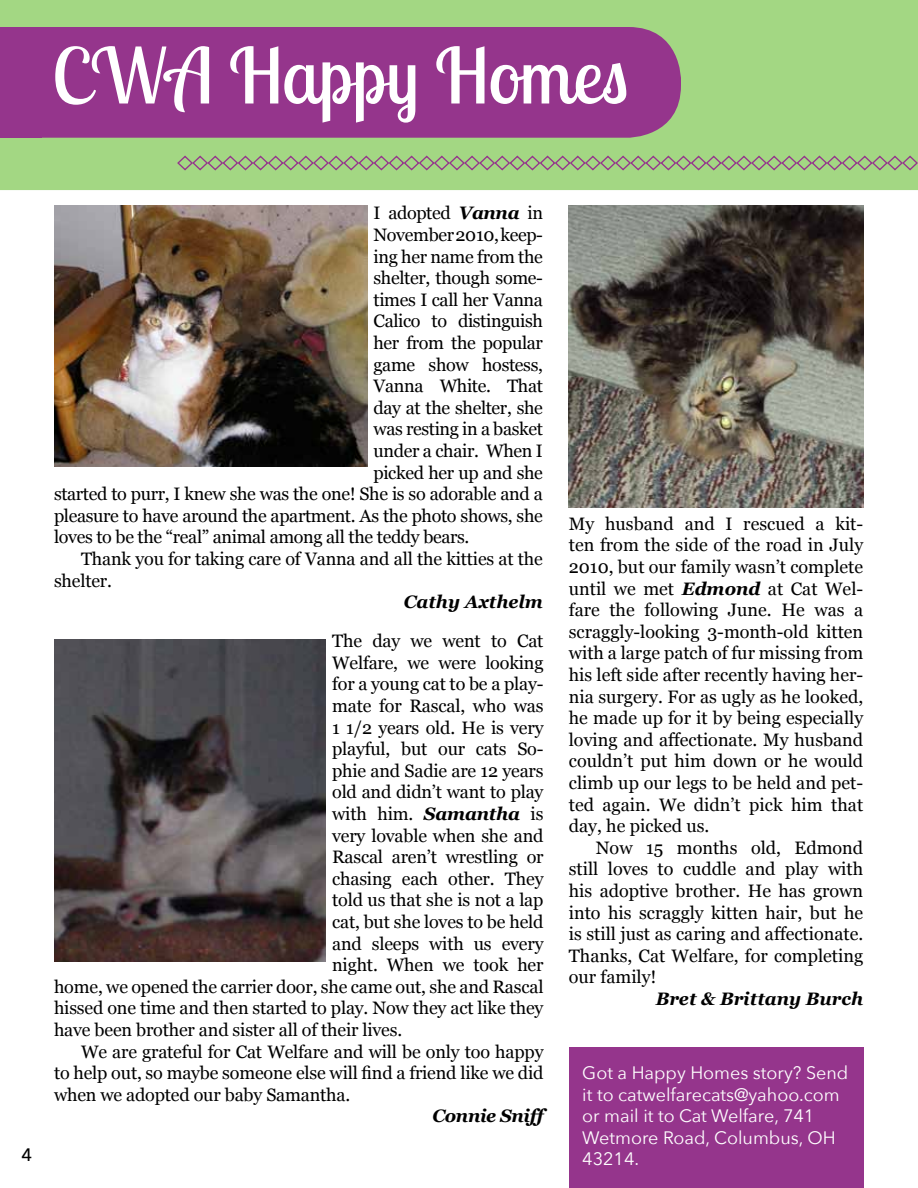
<style>
.page{position:relative;width:918px;height:1188px;background:#fff}
.page>*{position:absolute;margin:0;border:0;box-sizing:border-box;transform-origin:0 0}
.t1{font:76.5px "Lobster Two";color:#fff}
.t2{font:18px/21.6px "Georgia";letter-spacing:-.01em;color:#000;text-align:justify}
.t3{font:18px/21.6px "Avenir Next";color:#fff}
.t4{font:italic 700 18px "Georgia";color:#000}
.t5{font:italic 700 18px "Georgia";letter-spacing:-.02em;color:#000}
.t6{font:500 18px "Avenir Next";color:#000}
.s1{font-weight:700;font-style:italic}
</style>
<div class="page">
<div style="left:0;top:0;width:918px;height:190px;background:#a3d783"></div>
<div style="left:42px;top:27px;width:639px;height:111px;background:#95358c"></div>
<svg style="left:176px;top:155px;width:742px;height:16px;background:#9fb484"></svg>
<div style="left:0;top:27px;width:42px;height:111px;background:#95358c"></div>
<img style="left:568px;top:206px;width:296px;height:302px">
<img style="left:54px;top:640px;width:271px;height:321px">
<div style="left:569px;top:1048px;width:294px;height:140px;background:#95358c"></div>
<img style="left:54px;top:206px;width:313px;height:261px">
<h1 class="t1" style="left:52px;top:27px;width:578px">CWA Happy Homes</h1>
<p class="t2" style="left:374px;top:202px;width:171px">I adopted <span class="s1">Vanna</span> in</p>
<p class="t2" style="left:374px;top:223px;width:171px">November 2010, keep-</p>
<p class="t2" style="left:374px;top:245px;width:171px">ing her name from the</p>
<p class="t2" style="left:374px;top:266px;width:171px">shelter, though some-</p>
<p class="t2" style="left:374px;top:288px;width:171px">times I call her Vanna</p>
<p class="t2" style="left:374px;top:310px;width:171px">Calico to distinguish</p>
<p class="t2" style="left:374px;top:331px;width:171px">her from the popular</p>
<p class="t2" style="left:374px;top:353px;width:171px">game show hostess,</p>
<p class="t2" style="left:374px;top:374px;width:171px">Vanna White. That</p>
<p class="t2" style="left:374px;top:396px;width:171px">day at the shelter, she</p>
<p class="t2" style="left:374px;top:418px;width:171px">was resting in a basket</p>
<p class="t2" style="left:374px;top:439px;width:171px">under a chair. When I</p>
<p class="t2" style="left:374px;top:461px;width:171px">picked her up and she</p>
<p class="t2" style="left:54px;top:482px;width:490px">started to purr, I knew she was the one! She is so adorable and a</p>
<p class="t2" style="left:54px;top:504px;width:490px">pleasure to have around the apartment. As the photo shows, she</p>
<p class="t2" style="left:54px;top:526px;width:417px">loves to be the “real” animal among all the teddy bears.</p>
<p class="t2" style="left:81px;top:547px;width:463px">Thank you for taking care of Vanna and all the kitties at the</p>
<p class="t2" style="left:54px;top:569px;width:59px">shelter.</p>
<p class="t4" style="left:404px;top:589px;width:141px">Cathy Axthelm</p>
<p class="t2" style="left:569px;top:512px;width:296px">My husband and I rescued a kit&shy;ten from the side of the road in July 2010, but our family wasn’t complete until we met <span class="s1">Edmond</span> at Cat Wel&shy;fare the following June. He was a scraggly-looking 3-month-old kitten with a large patch of fur missing from his left side after recently having her&shy;nia surgery. For as ugly as he looked, he made up for it by being especially loving and affectionate. My husband couldn’t put him down or he would climb up our legs to be held and pet&shy;ted again. We didn’t pick him that day, he picked us.</p>
<p class="t2" style="left:569px;top:836px;width:296px;text-indent:27px">Now 15 months old, Edmond still loves to cuddle and play with his adoptive brother. He has grown into his scraggly kitten hair, but he is still just as caring and affectionate.<br>Thanks, Cat Welfare, for completing our family!</p>
<p class="t4" style="left:656px;top:985px;width:209px">Bret &amp; Brittany Burch</p>
<p class="t2" style="left:332px;top:629px;width:213px">The day we went to Cat</p>
<p class="t2" style="left:332px;top:651px;width:213px">Welfare, we were looking</p>
<p class="t2" style="left:332px;top:673px;width:213px">for a young cat to be a play-</p>
<p class="t2" style="left:332px;top:694px;width:213px">mate for Rascal, who was</p>
<p class="t2" style="left:332px;top:716px;width:213px">1 1/2 years old. He is very</p>
<p class="t2" style="left:332px;top:737px;width:213px">playful, but our cats So-</p>
<p class="t2" style="left:332px;top:759px;width:213px">phie and Sadie are 12 years</p>
<p class="t2" style="left:332px;top:781px;width:213px">old and didn’t want to play</p>
<p class="t2" style="left:332px;top:802px;width:213px">with him. <span class="s1">Samantha</span> is</p>
<p class="t2" style="left:332px;top:824px;width:213px">very lovable when she and</p>
<p class="t2" style="left:332px;top:845px;width:213px">Rascal aren’t wrestling or</p>
<p class="t2" style="left:332px;top:867px;width:213px">chasing each other. They</p>
<p class="t2" style="left:332px;top:889px;width:213px">told us that she is not a lap</p>
<p class="t2" style="left:332px;top:910px;width:213px">cat, but she loves to be held</p>
<p class="t2" style="left:332px;top:932px;width:213px">and sleeps with us every</p>
<p class="t2" style="left:332px;top:953px;width:213px">night. When we took her</p>
<p class="t2" style="left:54px;top:975px;width:491px">home, we opened the carrier door, she came out, she and Rascal</p>
<p class="t2" style="left:54px;top:997px;width:491px">hissed one time and then started to play. Now they act like they</p>
<p class="t2" style="left:54px;top:1018px;width:350px">have been brother and sister all of their lives.</p>
<p class="t2" style="left:81px;top:1040px;width:464px">We are grateful for Cat Welfare and will be only too happy</p>
<p class="t2" style="left:54px;top:1061px;width:491px">to help out, so maybe someone else will find a friend like we did</p>
<p class="t2" style="left:54px;top:1083px;width:298px">when we adopted our baby Samantha.</p>
<p class="t5" style="left:432px;top:1103px;width:120px">Connie Sniff</p>
<p class="t3" style="left:582px;top:1062px;width:268px">Got a Happy Homes story? Send it to catwelfarecats@yahoo.com or mail it to Cat Welfare, 741<br>Wetmore Road, Columbus, OH</p>
<p class="t6" style="left:22px;top:1144px;width:12px">4</p>
<p class="t3" style="left:582px;top:1148px;width:58px">43214.</p>
</div>
